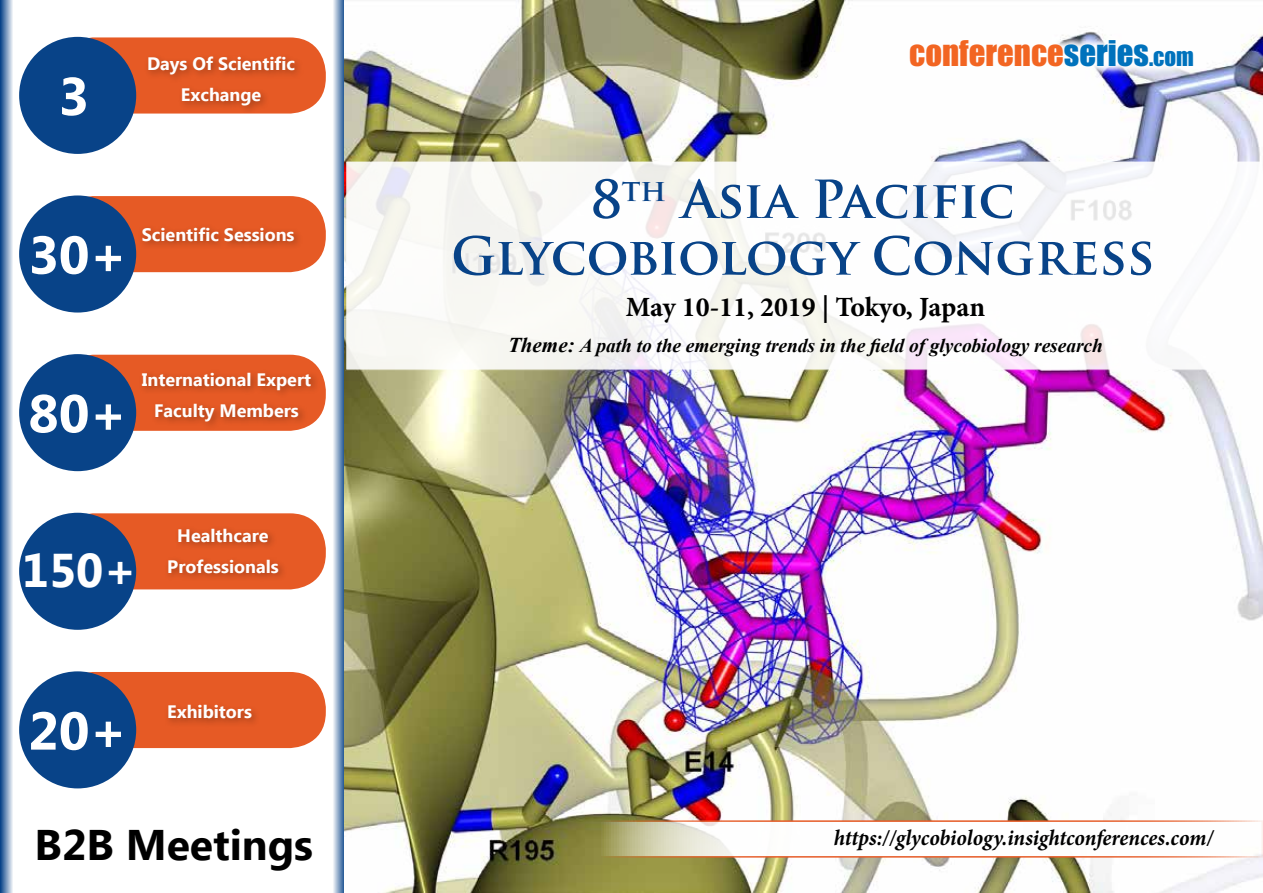
<style>
.page{position:relative;width:1263px;height:893px;background:#fff}
.page>*{position:absolute;margin:0;border:0;box-sizing:border-box;transform-origin:0 0}
.t1{font:700 53.25px "Ebrima";color:#fff}
.t2{font:700 51px/56.7px "Trajan Pro";letter-spacing:-.01em;color:#084388;text-align:center}
.t3{font:700 47.25px "Ebrima";color:#fff}
.t4{font:700 42.75px "Ebrima";color:#000}
.t5{font:32.7px "Impact";color:#f26522}
.t6{font:700 27.75px "Minion Pro";letter-spacing:-.005em;color:#000}
.t7{font:italic 700 22.35px "Minion Pro";letter-spacing:-.005em;color:#000;scale:.95 1}
.t8{font:italic 700 19.5px "Times New Roman";letter-spacing:-.005em;color:#000}
.t9{font:700 18px/30.9px "Ebrima";color:#fff;text-align:center}
.s1{color:#0072bc}
.s2{font-size:22.95px;color:#0072bc}
.s3{font-size:21px}
</style>
<div class="page">
<svg style="left:333px;top:0;width:12px;height:893px;background:#8ca8c7"></svg>
<div style="left:58px;top:37px;width:268px;height:77px;background:#e65a25;border-radius:36px"></div>
<div style="left:19px;top:37px;width:117px;height:117px;background:#084388;border-radius:50%"></div>
<div style="left:144px;top:53px;width:160px;height:62px;background:#000;opacity:.3"></div>
<div style="left:58px;top:196px;width:268px;height:76px;background:#e65a25;border-radius:36px"></div>
<div style="left:19px;top:195px;width:117px;height:118px;background:#084388;border-radius:50%"></div>
<div style="left:138px;top:224px;width:165px;height:27px;background:#000;opacity:.3"></div>
<div style="left:58px;top:355px;width:268px;height:76px;background:#e65a25;border-radius:36px"></div>
<div style="left:19px;top:354px;width:117px;height:117px;background:#084388;border-radius:50%"></div>
<div style="left:138px;top:369px;width:182px;height:61px;background:#000;opacity:.3"></div>
<div style="left:58px;top:513px;width:268px;height:76px;background:#e65a25;border-radius:36px"></div>
<div style="left:19px;top:513px;width:117px;height:117px;background:#084388;border-radius:50%"></div>
<div style="left:164px;top:525px;width:124px;height:57px;background:#000;opacity:.3"></div>
<div style="left:58px;top:672px;width:268px;height:76px;background:#e65a25;border-radius:36px"></div>
<div style="left:19px;top:671px;width:117px;height:117px;background:#084388;border-radius:50%"></div>
<div style="left:164px;top:701px;width:97px;height:27px;background:#000;opacity:.3"></div>
<svg style="left:0;top:0;width:13px;height:893px;background:#7a99be"></svg>
<img style="left:345px;top:0;width:918px;height:893px">
<div style="left:900px;top:30px;width:303px;height:46px;background:#fff"></div>
<svg style="left:597px;top:820px;width:666px;height:38px"></svg>
<div style="left:347px;top:162px;width:916px;height:225px;background:#000;opacity:.75"></div>
<svg style="left:344px;top:160px;width:919px;height:212px"></svg>
<h1 class="t1" style="left:58px;top:57px;width:32px">3</h1>
<p class="t9" style="left:147px;top:49px;width:150px">Days Of Scientific<br>Exchange</p>
<h1 class="t1" style="left:28px;top:215px;width:100px">30+</h1>
<p class="t9" style="left:142px;top:220px;width:154px">Scientific Sessions</p>
<h1 class="t1" style="left:28px;top:374px;width:100px">80+</h1>
<p class="t9" style="left:142px;top:365px;width:171px">International Expert<br>Faculty Members</p>
<h3 class="t3" style="left:22px;top:535px;width:116px">150+</h3>
<p class="t9" style="left:167px;top:521px;width:113px">Healthcare<br>Professionals</p>
<h1 class="t1" style="left:28px;top:691px;width:100px">20+</h1>
<p class="t9" style="left:167px;top:697px;width:86px">Exhibitors</p>
<h3 class="t4" style="left:35px;top:813px;width:280px">B2B Meetings</h3>
<h3 class="t5" style="left:909px;top:28px;width:286px">CONFERENCE<span class="s1">SERIES</span><span class="s2">.COM</span></h3>
<h2 class="t2" style="left:451px;top:172px;width:705px">8<sup>th</sup> Asia Pacific<br>Glycobiology Congress</h2>
<h3 class="t6" style="left:626px;top:288px;width:361px">May 10-11, 2019 | Tokyo, Japan</h3>
<p class="t8" style="left:508px;top:331px;width:596px"><span class="s3">Theme:</span> A path to the emerging trends in the field of glycobiology research</p>
<p class="t7" style="left:834px;top:822px;width:401px">https://glycobiology.insightconferences.com/</p>
</div>
